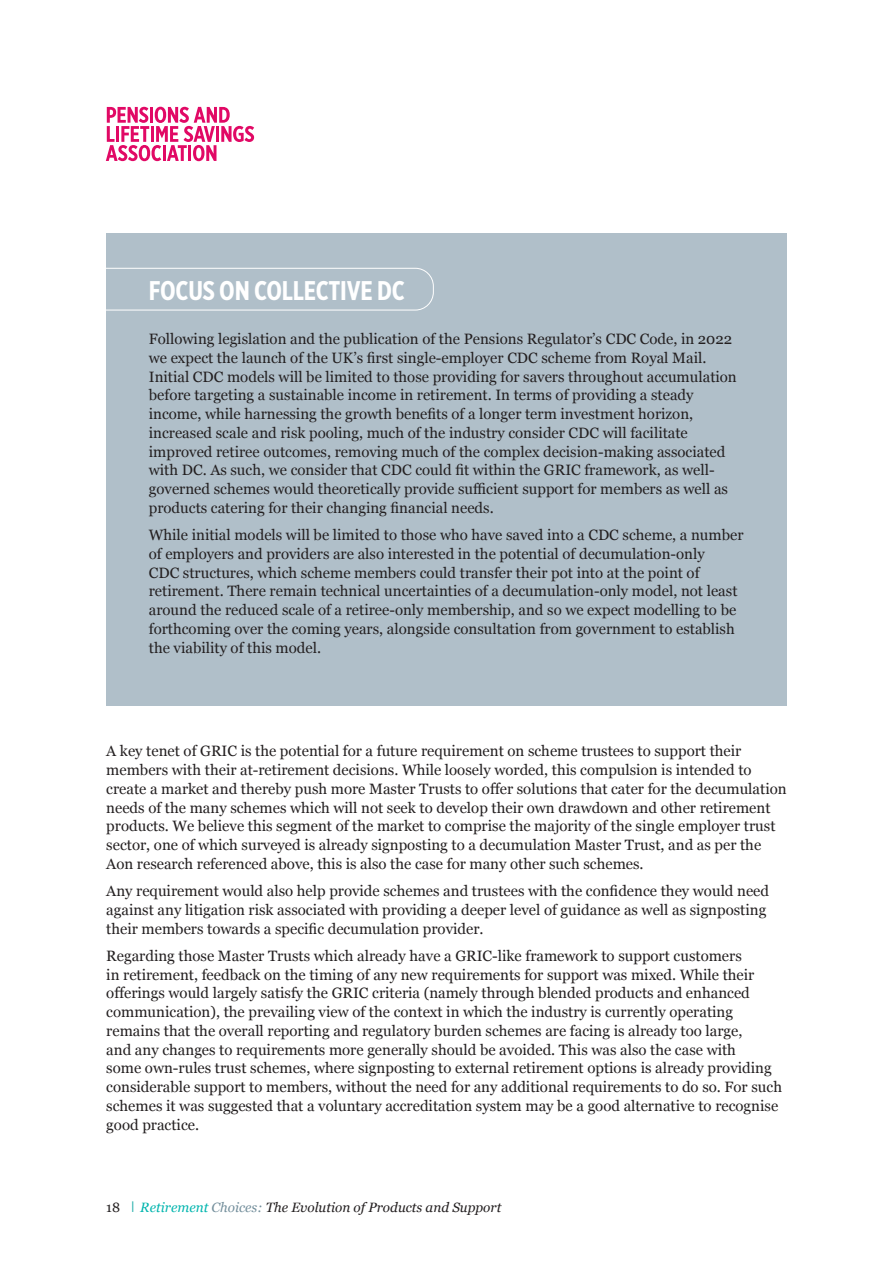
<style>
.page{position:relative;width:893px;height:1263px;background:#fff}
.page>*{position:absolute;margin:0;border:0;box-sizing:border-box;transform-origin:0 0}
.t1{font:700 27px "Gotham X Narrow";letter-spacing:-.01em;color:#fff}
.t2{font:15px/18.8px "Georgia";color:#231f20}
.t3{font:italic 13.5px "Georgia";color:#231f20}
.t4{font:13.5px "Georgia";color:#231f20}
.s1{color:#00b5ae}
.s2{color:#748f9c}
</style>
<div class="page">
<div style="left:106px;top:234px;width:681px;height:472px;background:#b0bfc9"></div>
<div style="left:0;top:268px;width:434px;height:42px;border:1px solid #fff;border-radius:18px"></div>
<svg style="left:106px;top:107px;width:148px;height:54px"></svg>
<p class="t1" style="left:149px;top:274px;width:258px">FOCUS ON COLLECTIVE DC</p>
<p class="t2" style="left:149px;top:329px;width:589px">Following legislation and the publication of the Pensions Regulator’s CDC Code, in 2022 we expect the launch of the UK’s first single-employer CDC scheme from Royal Mail.<br>Initial CDC models will be limited to those providing for savers throughout accumulation before targeting a sustainable income in retirement. In terms of providing a steady income, while harnessing the growth benefits of a longer term investment horizon, increased scale and risk pooling, much of the industry consider CDC will facilitate improved retiree outcomes, removing much of the complex decision-making associated with DC. As such, we consider that CDC could fit within the GRIC framework, as well&shy;governed schemes would theoretically provide sufficient support for members as well as products catering for their changing financial needs.</p>
<p class="t2" style="left:149px;top:525px;width:596px">While initial models will be limited to those who have saved into a CDC scheme, a number of employers and providers are also interested in the potential of decumulation-only<br>CDC structures, which scheme members could transfer their pot into at the point of retirement. There remain technical uncertainties of a decumulation-only model, not least around the reduced scale of a retiree-only membership, and so we expect modelling to be forthcoming over the coming years, alongside consultation from government to establish the viability of this model.</p>
<p class="t2" style="left:106px;top:741px;width:682px">A key tenet of GRIC is the potential for a future requirement on scheme trustees to support their members with their at-retirement decisions. While loosely worded, this compulsion is intended to create a market and thereby push more Master Trusts to offer solutions that cater for the decumulation needs of the many schemes which will not seek to develop their own drawdown and other retirement products. We believe this segment of the market to comprise the majority of the single employer trust sector, one of which surveyed is already signposting to a decumulation Master Trust, and as per the Aon research referenced above, this is also the case for many other such schemes.</p>
<p class="t2" style="left:106px;top:881px;width:664px">Any requirement would also help provide schemes and trustees with the confidence they would need against any litigation risk associated with providing a deeper level of guidance as well as signposting their members towards a specific decumulation provider.</p>
<p class="t2" style="left:106px;top:946px;width:677px">Regarding those Master Trusts which already have a GRIC-like framework to support customers<br>in retirement, feedback on the timing of any new requirements for support was mixed. While their offerings would largely satisfy the GRIC criteria (namely through blended products and enhanced communication), the prevailing view of the context in which the industry is currently operating remains that the overall reporting and regulatory burden schemes are facing is already too large,<br>and any changes to requirements more generally should be avoided. This was also the case with<br>some own-rules trust schemes, where signposting to external retirement options is already providing considerable support to members, without the need for any additional requirements to do so. For such schemes it was suggested that a voluntary accreditation system may be a good alternative to recognise</p>
<p class="t2" style="left:106px;top:1114px;width:94px">good practice.</p>
<p class="t4" style="left:106px;top:1197px;width:15px">18</p>
<p class="t3" style="left:140px;top:1197px;width:363px"><span class="s1">Retirement</span> <span class="s2">Choices:</span> The Evolution of Products and Support</p>
</div>
